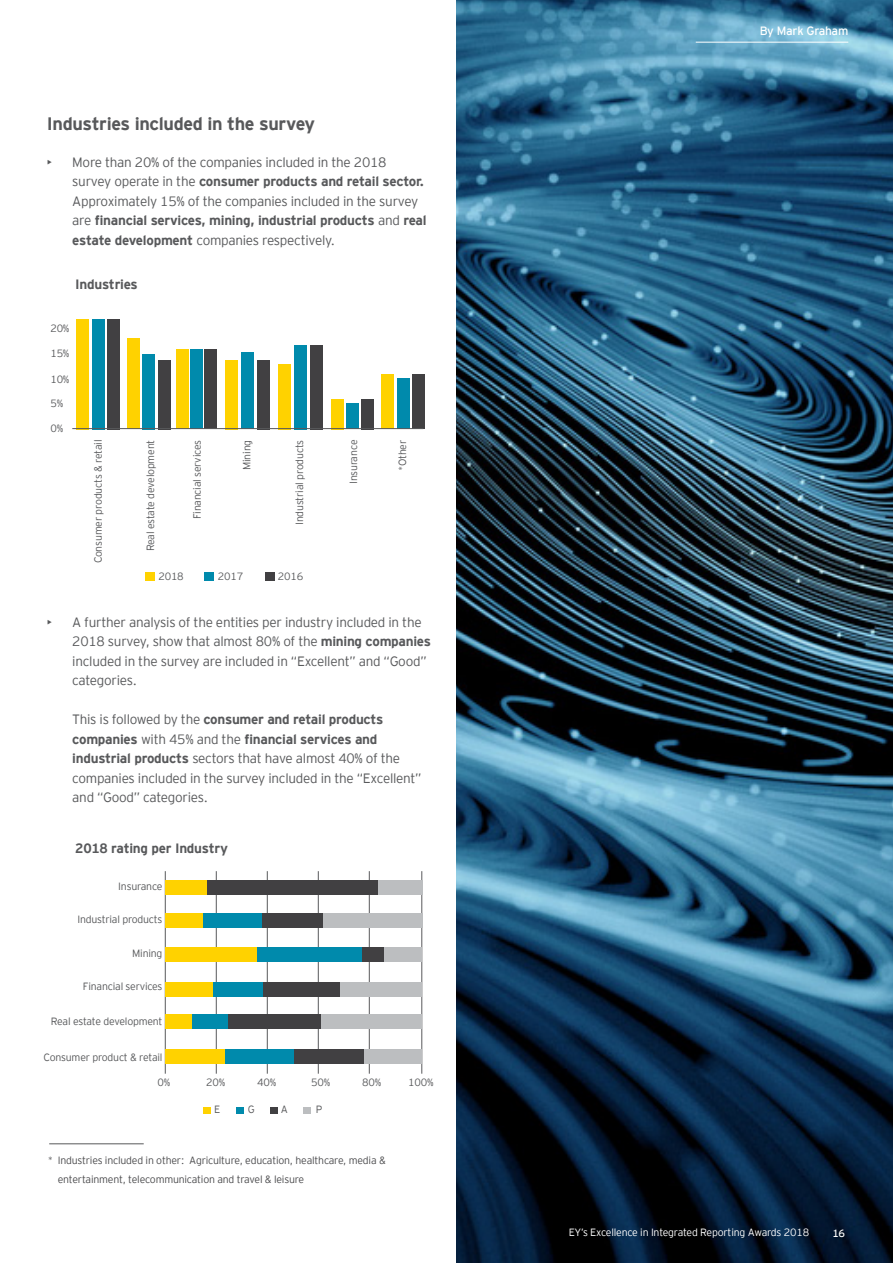
<style>
.page{position:relative;width:893px;height:1263px;background:#fff}
.page>*{position:absolute;margin:0;border:0;box-sizing:border-box;transform-origin:0 0}
.t1{font:700 18px "EY Interstate";letter-spacing:-.02em;color:#58595b}
.t2{font:300 13.5px/19.5px "EY Interstate";letter-spacing:-.02em;color:#58595b}
.t3{font:700 13.5px "EY Interstate";letter-spacing:-.02em;color:#58595b}
.t4{font:12px "EY Interstate";letter-spacing:-.02em;color:#fff}
.t5{font:300 10.5px "EY Interstate";letter-spacing:-.02em;color:#58595b}
.t6{font:300 10.5px/19.5px "EY Interstate";letter-spacing:-.02em;color:#4d4d4f}
.t7{font:300 10.5px "EY Interstate";letter-spacing:-.02em;color:#fff}
.t8{font:10.5px "EY Interstate";color:#fff}
.s1{font-weight:700}
</style>
<div class="page">
<hr style="left:49px;top:1143px;width:95px;height:1px;background:#58595b">
<div style="left:76px;top:319px;width:13px;height:110px;background:#ffd200"></div>
<div style="left:92px;top:319px;width:12px;height:110px;background:#008aac"></div>
<div style="left:107px;top:319px;width:13px;height:110px;background:#414042"></div>
<div style="left:127px;top:339px;width:13px;height:90px;background:#ffd200"></div>
<div style="left:143px;top:354px;width:12px;height:75px;background:#008aac"></div>
<div style="left:158px;top:360px;width:12px;height:69px;background:#414042"></div>
<div style="left:176px;top:349px;width:13px;height:80px;background:#ffd200"></div>
<div style="left:190px;top:349px;width:13px;height:80px;background:#008aac"></div>
<div style="left:205px;top:349px;width:12px;height:80px;background:#414042"></div>
<div style="left:331px;top:399px;width:12px;height:30px;background:#ffd200"></div>
<div style="left:346px;top:403px;width:13px;height:26px;background:#008aac"></div>
<div style="left:361px;top:399px;width:13px;height:30px;background:#414042"></div>
<div style="left:382px;top:375px;width:12px;height:54px;background:#ffd200"></div>
<div style="left:397px;top:379px;width:13px;height:50px;background:#008aac"></div>
<div style="left:412px;top:375px;width:13px;height:54px;background:#414042"></div>
<div style="left:278px;top:364px;width:13px;height:65px;background:#ffd200"></div>
<div style="left:294px;top:345px;width:13px;height:84px;background:#008aac"></div>
<div style="left:310px;top:345px;width:13px;height:84px;background:#414042"></div>
<div style="left:225px;top:360px;width:13px;height:69px;background:#ffd200"></div>
<div style="left:241px;top:353px;width:13px;height:76px;background:#008aac"></div>
<div style="left:257px;top:360px;width:13px;height:69px;background:#414042"></div>
<hr style="left:72px;top:428px;width:351px;height:1px;background:#58595b">
<div style="left:145px;top:573px;width:10px;height:8px;background:#ffd200"></div>
<div style="left:265px;top:573px;width:10px;height:8px;background:#414042"></div>
<div style="left:204px;top:573px;width:9px;height:8px;background:#008aac"></div>
<hr style="left:165px;top:871px;width:1px;height:203px;background:#58595b">
<hr style="left:216px;top:871px;width:1px;height:203px;background:#58595b">
<hr style="left:267px;top:871px;width:1px;height:203px;background:#58595b">
<hr style="left:318px;top:871px;width:1px;height:203px;background:#58595b">
<hr style="left:369px;top:871px;width:1px;height:203px;background:#58595b">
<hr style="left:422px;top:871px;width:1px;height:203px;background:#58595b">
<div style="left:256px;top:948px;width:111px;height:14px;background:#008aac"></div>
<div style="left:362px;top:948px;width:23px;height:14px;background:#414042"></div>
<div style="left:384px;top:948px;width:37px;height:14px;background:#bcbec0"></div>
<div style="left:165px;top:948px;width:91px;height:14px;background:#ffd200"></div>
<div style="left:211px;top:982px;width:52px;height:14px;background:#008aac"></div>
<div style="left:263px;top:982px;width:78px;height:14px;background:#414042"></div>
<div style="left:340px;top:982px;width:81px;height:14px;background:#bcbec0"></div>
<div style="left:165px;top:982px;width:48px;height:14px;background:#ffd200"></div>
<div style="left:190px;top:1014px;width:46px;height:15px;background:#008aac"></div>
<div style="left:228px;top:1014px;width:93px;height:15px;background:#414042"></div>
<div style="left:321px;top:1014px;width:100px;height:15px;background:#bcbec0"></div>
<div style="left:165px;top:1014px;width:27px;height:15px;background:#ffd200"></div>
<div style="left:223px;top:1049px;width:71px;height:14px;background:#008aac"></div>
<div style="left:364px;top:1049px;width:57px;height:14px;background:#bcbec0"></div>
<div style="left:294px;top:1049px;width:70px;height:14px;background:#414042"></div>
<div style="left:165px;top:1049px;width:60px;height:14px;background:#ffd200"></div>
<div style="left:203px;top:1107px;width:8px;height:6px;background:#ffd200"></div>
<div style="left:236px;top:1107px;width:8px;height:6px;background:#008aac"></div>
<div style="left:270px;top:1107px;width:8px;height:6px;background:#414042"></div>
<div style="left:303px;top:1107px;width:8px;height:6px;background:#bcbec0"></div>
<div style="left:165px;top:881px;width:44px;height:14px;background:#ffd200"></div>
<div style="left:207px;top:881px;width:172px;height:14px;background:#414042"></div>
<div style="left:378px;top:881px;width:44px;height:14px;background:#bcbec0"></div>
<div style="left:201px;top:913px;width:62px;height:14px;background:#008aac"></div>
<div style="left:263px;top:913px;width:60px;height:14px;background:#414042"></div>
<div style="left:165px;top:913px;width:37px;height:14px;background:#ffd200"></div>
<div style="left:323px;top:913px;width:99px;height:14px;background:#bcbec0"></div>
<img style="left:456px;top:0;width:437px;height:1263px">
<hr style="left:696px;top:42px;width:152px;height:1px;background:#fff">
<h1 class="t1" style="left:47px;top:111px;width:270px">Industries included in the survey</h1>
<p class="t2" style="left:72px;top:151px;width:356px;text-indent:-26px">• More than 20% of the companies included in the 2018 survey operate in the <span class="s1">consumer products and retail sector.<br></span>Approximately 15% of the companies included in the survey are <span class="s1">financial services, mining, industrial products</span> and <span class="s1">real estate development</span> companies respectively.</p>
<p class="t3" style="left:75px;top:275px;width:64px">Industries</p>
<p class="t5" style="left:50px;top:321px;width:21px">20%</p>
<p class="t5" style="left:50px;top:346px;width:21px">15%</p>
<p class="t5" style="left:50px;top:372px;width:21px">10%</p>
<p class="t5" style="left:50px;top:396px;width:14px">5%</p>
<p class="t5" style="left:50px;top:421px;width:14px">0%</p>
<p class="t5" style="left:91px;top:563px;width:125px;rotate:-90deg">Consumer products &amp; retail</p>
<p class="t5" style="left:143px;top:551px;width:113px;rotate:-90deg">Real estate development</p>
<p class="t5" style="left:292px;top:525px;width:87px;rotate:-90deg">Industrial products</p>
<p class="t5" style="left:346px;top:484px;width:46px;rotate:-90deg">Insurance</p>
<p class="t5" style="left:395px;top:471px;width:33px;rotate:-90deg">*Other</p>
<p class="t5" style="left:189px;top:519px;width:81px;rotate:-90deg">Financial services</p>
<p class="t5" style="left:239px;top:470px;width:32px;rotate:-90deg">Mining</p>
<p class="t5" style="left:158px;top:569px;width:27px">2018</p>
<p class="t5" style="left:218px;top:569px;width:27px">2017</p>
<p class="t5" style="left:278px;top:569px;width:27px">2016</p>
<p class="t2" style="left:72px;top:612px;width:360px;text-indent:-26px">• A further analysis of the entities per industry included in the 2018 survey, show that almost 80% of the <span class="s1">mining companies </span>included in the survey are included in “Excellent” and “Good” categories.</p>
<p class="t2" style="left:72px;top:709px;width:351px">This is followed by the <span class="s1">consumer and retail products companies</span> with 45% and the <span class="s1">financial services and industrial products</span> sectors that have almost 40% of the companies included in the survey included in the “Excellent” and “Good” categories.</p>
<p class="t3" style="left:75px;top:839px;width:154px">2018 rating per Industry</p>
<p class="t5" style="left:118px;top:879px;width:46px">Insurance</p>
<p class="t5" style="left:77px;top:912px;width:87px">Industrial products</p>
<p class="t5" style="left:132px;top:946px;width:32px">Mining</p>
<p class="t5" style="left:83px;top:979px;width:81px">Financial services</p>
<p class="t5" style="left:51px;top:1014px;width:113px">Real estate development</p>
<p class="t5" style="left:44px;top:1050px;width:120px">Consumer product &amp; retail</p>
<p class="t5" style="left:158px;top:1074px;width:14px">0%</p>
<p class="t5" style="left:206px;top:1074px;width:21px">20%</p>
<p class="t5" style="left:257px;top:1074px;width:21px">40%</p>
<p class="t5" style="left:311px;top:1074px;width:21px">50%</p>
<p class="t5" style="left:362px;top:1074px;width:21px">80%</p>
<p class="t5" style="left:408px;top:1074px;width:27px">100%</p>
<p class="t5" style="left:214px;top:1101px;width:8px">E</p>
<p class="t5" style="left:248px;top:1101px;width:8px">G</p>
<p class="t5" style="left:281px;top:1101px;width:9px">A</p>
<p class="t5" style="left:316px;top:1101px;width:8px">P</p>
<p class="t6" style="left:58px;top:1149px;width:329px;text-indent:-10px">* Industries included in other: Agriculture, education, healthcare, media &amp; entertainment, telecommunication and travel &amp; leisure</p>
<p class="t4" style="left:760px;top:23px;width:90px">By Mark Graham</p>
<p class="t7" style="left:569px;top:1224px;width:242px">EY’s Excellence in Integrated Reporting Awards 2018</p>
<p class="t8" style="left:832px;top:1225px;width:14px">16</p>
<p class="t7" style="left:565px;top:1225px;width:242px">EY’s Excel ence in Integrated Reporting Awards 2016</p>
</div>
